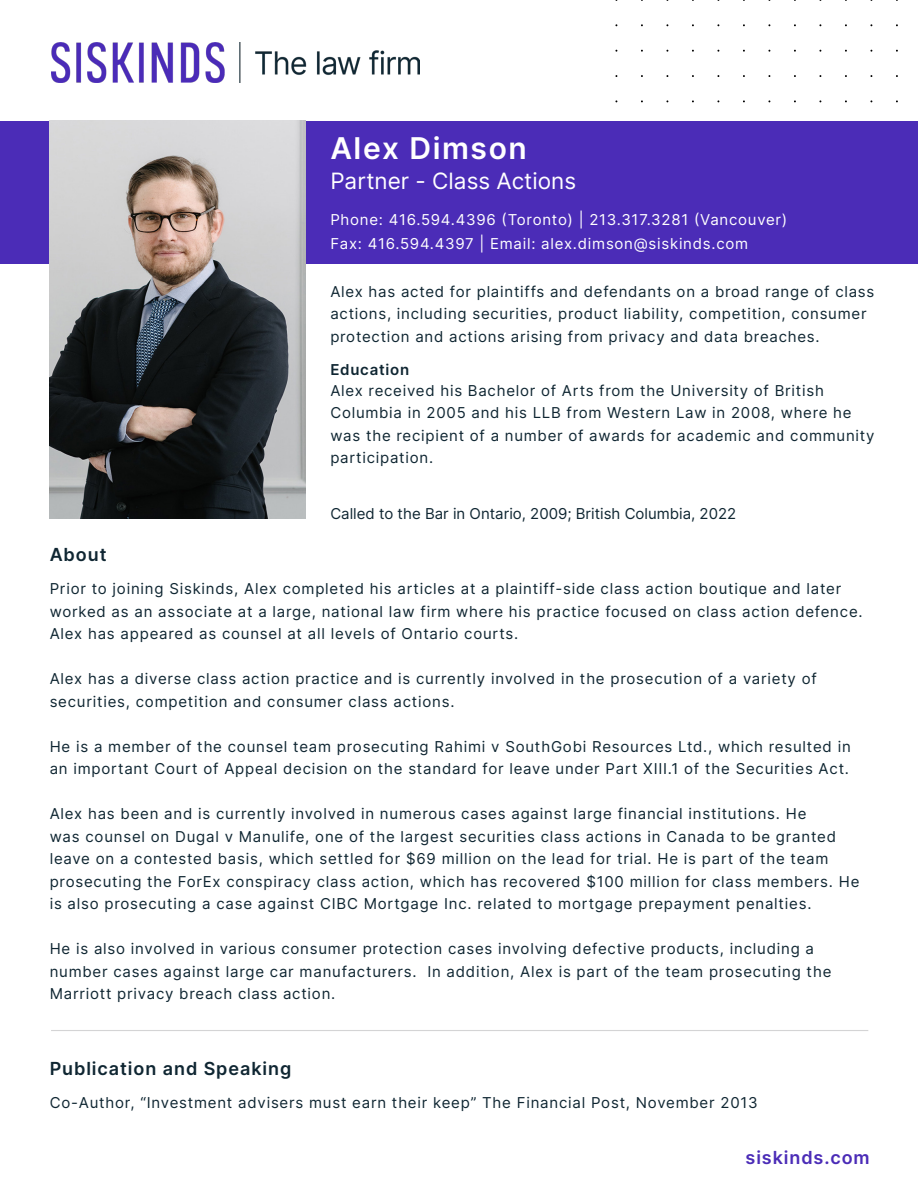
<style>
.page{position:relative;width:918px;height:1188px;background:#fff}
.page>*{position:absolute;margin:0;border:0;box-sizing:border-box;transform-origin:0 0}
.t1{font:600 30px "Inter";letter-spacing:.05em;color:#fff}
.t2{font:22.5px "Inter";color:#fff}
.Main_copy{font:600 18px "Inter";letter-spacing:.05em;color:#0f2632}
.Main_copy-2{font:600 18px "Inter";letter-spacing:.05em;color:#4b2cb7}
.Main_copy-3{font:15px/22.5px "Inter";letter-spacing:.05em;color:#0f2632}
.Contact_Info{font:15px/24px "Inter";letter-spacing:.05em;color:#fff}
.Called_to_Bar{font:15px "Inter";color:#0f2632}
.s1{font-weight:600}
</style>
<div class="page">
<div style="left:0;top:121px;width:918px;height:143px;background:#4b2cb7"></div>
<img style="left:50px;top:121px;width:256px;height:398px">
<hr style="left:51px;top:1030px;width:817px;height:1px;background:#d4d4d5">
<img style="left:51px;top:43px;width:369px;height:39px">
<p class="t1" style="left:330px;top:127px;width:198px">Alex Dimson</p>
<p class="t2" style="left:330px;top:165px;width:247px">Partner - Class Actions</p>
<p class="Contact_Info" style="left:330px;top:207px;width:459px">Phone: 416.594.4396 (Toronto) | 213.317.3281 (Vancouver)<br>Fax: 416.594.4397 | Email: alex.dimson@siskinds.com</p>
<p class="Main_copy-3" style="left:330px;top:280px;width:546px">Alex has acted for plaintiffs and defendants on a broad range of class actions, including securities, product liability, competition, consumer protection and actions arising from privacy and data breaches.</p>
<p class="Main_copy-3" style="left:330px;top:358px;width:495px;line-height:21px"><span class="s1">Education<br></span>Alex received his Bachelor of Arts from the University of British</p>
<p class="Main_copy-3" style="left:330px;top:401px;width:546px">Columbia in 2005 and his LLB from Western Law in 2008, where he was the recipient of a number of awards for academic and community participation.</p>
<p class="Called_to_Bar" style="left:330px;top:502px;width:407px">Called to the Bar in Ontario, 2009; British Columbia, 2022</p>
<p class="Main_copy" style="left:50px;top:541px;width:58px">About</p>
<p class="Main_copy-3" style="left:50px;top:577px;width:815px">Prior to joining Siskinds, Alex completed his articles at a plaintiff-side class action boutique and later worked as an associate at a large, national law firm where his practice focused on class action defence.<br>Alex has appeared as counsel at all levels of Ontario courts.</p>
<p class="Main_copy-3" style="left:50px;top:667px;width:769px">Alex has a diverse class action practice and is currently involved in the prosecution of a variety of securities, competition and consumer class actions.</p>
<p class="Main_copy-3" style="left:50px;top:735px;width:803px">He is a member of the counsel team prosecuting Rahimi v SouthGobi Resources Ltd., which resulted in an important Court of Appeal decision on the standard for leave under Part XIII.1 of the Securities Act.</p>
<p class="Main_copy-3" style="left:50px;top:802px;width:811px">Alex has been and is currently involved in numerous cases against large financial institutions. He<br>was counsel on Dugal v Manulife, one of the largest securities class actions in Canada to be granted leave on a contested basis, which settled for $69 million on the lead for trial. He is part of the team prosecuting the ForEx conspiracy class action, which has recovered $100 million for class members. He is also prosecuting a case against CIBC Mortgage Inc. related to mortgage prepayment penalties.</p>
<p class="Main_copy-3" style="left:50px;top:937px;width:783px">He is also involved in various consumer protection cases involving defective products, including a number cases against large car manufacturers. In addition, Alex is part of the team prosecuting the<br>Marriott privacy breach class action.</p>
<p class="Main_copy" style="left:50px;top:1055px;width:243px">Publication and Speaking</p>
<p class="Main_copy-3" style="left:50px;top:1091px;width:710px">Co-Author, “Investment advisers must earn their keep” The Financial Post, November 2013</p>
<p class="Main_copy-2" style="left:746px;top:1144px;width:126px">siskinds.com</p>
</div>
